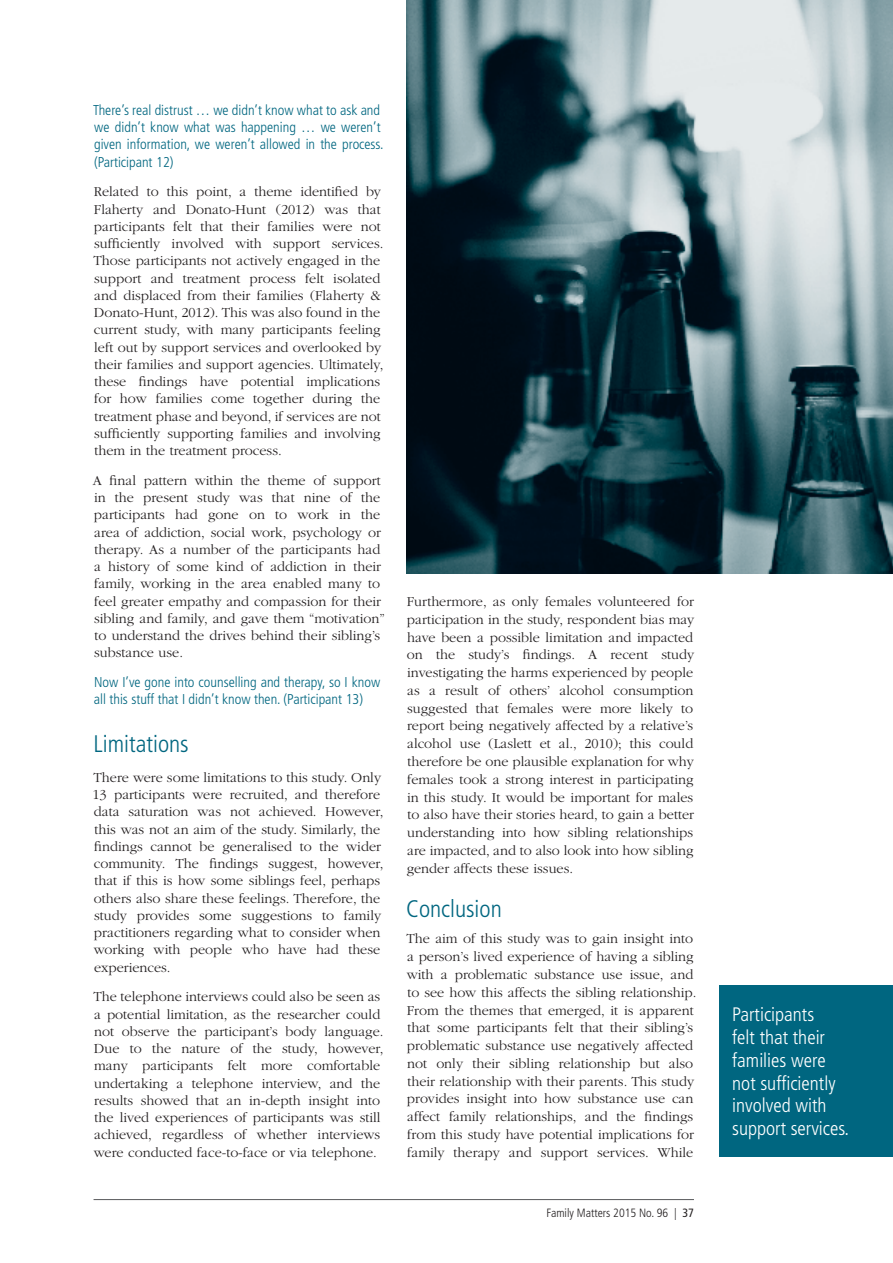
<style>
.page{position:relative;width:893px;height:1263px;background:#fff}
.page>*{position:absolute;margin:0;border:0;box-sizing:border-box;transform-origin:0 0}
.Heading_1{font:300 condensed 24px "Frutiger LT Std";color:#006680}
.t1{font:300 condensed 19.5px/23px "Frutiger LT Std";color:#fff}
.Body_Text{font:300 14.25px/17.2px "ITC Garamond Std";color:#231f20}
.t2{font:300 condensed 14.25px/17.2px "Frutiger LT Std";color:#006680}
.t3{font:300 condensed 12px "Frutiger LT Std";color:#231f20}
.s1{font-weight:400}
</style>
<div class="page">
<hr style="left:94px;top:1199px;width:600px;height:1px;background:#58595b">
<div style="left:719px;top:985px;width:174px;height:172px;background:#006680"></div>
<img style="left:406px;top:0;width:487px;height:573px">
<p class="t2" style="left:93px;top:102px;width:292px">There’s real distrust … we didn’t know what to ask and we didn’t know what was happening … we weren’t given information, we weren’t allowed in the process. (Participant 12)</p>
<p class="Body_Text" style="left:94px;top:183px;width:291px">Related to this point, a theme identified by Flaherty and Donato-Hunt (2012) was that participants felt that their families were not sufficiently involved with support services.<br>Those participants not actively engaged in the support and treatment process felt isolated and displaced from their families (Flaherty &amp; Donato-Hunt, 2012). This was also found in the current study, with many participants feeling left out by support services and overlooked by their families and support agencies. Ultimately, these findings have potential implications for how families come together during the treatment phase and beyond, if services are not sufficiently supporting families and involving them in the treatment process.</p>
<p class="Body_Text" style="left:93px;top:472px;width:294px">A final pattern within the theme of support in the present study was that nine of the participants had gone on to work in the area of addiction, social work, psychology or therapy. As a number of the participants had a history of some kind of addiction in their family, working in the area enabled many to feel greater empathy and compassion for their sibling and family, and gave them “motivation” to understand the drives behind their sibling’s substance use.</p>
<p class="t2" style="left:94px;top:674px;width:288px">Now I’ve gone into counselling and therapy, so I know all this stuff that I didn’t know then. (Participant 13)</p>
<h3 class="Heading_1" style="left:94px;top:730px;width:97px">Limitations</h3>
<p class="Body_Text" style="left:92px;top:769px;width:293px">There were some limitations to this study. Only 13 participants were recruited, and therefore data saturation was not achieved. However, this was not an aim of the study. Similarly, the findings cannot be generalised to the wider community. The findings suggest, however, that if this is how some siblings feel, perhaps others also share these feelings. Therefore, the study provides some suggestions to family practitioners regarding what to consider when working with people who have had these experiences.</p>
<p class="Body_Text" style="left:94px;top:988px;width:291px">The telephone interviews could also be seen as a potential limitation, as the researcher could not observe the participant’s body language.<br>Due to the nature of the study, however, many participants felt more comfortable undertaking a telephone interview, and the results showed that an in-depth insight into the lived experiences of participants was still achieved, regardless of whether interviews were conducted face-to-face or via telephone.</p>
<p class="Body_Text" style="left:407px;top:593px;width:289px;line-height:17.7px;text-align:justify">Furthermore, as only females volunteered for participation in the study, respondent bias may have been a possible limitation and impacted on the study’s findings. A recent study investigating the harms experienced by people as a result of others’ alcohol consumption suggested that females were more likely to report being negatively affected by a relative’s alcohol use (Laslett et al., 2010); this could therefore be one plausible explanation for why females took a strong interest in participating in this study. It would be important for males to also have their stories heard, to gain a better understanding into how sibling relationships are impacted, and to also look into how sibling gender affects these issues.</p>
<h3 class="Heading_1" style="left:406px;top:895px;width:97px">Conclusion</h3>
<p class="Body_Text" style="left:407px;top:930px;width:291px;line-height:17.7px">The aim of this study was to gain insight into a person’s lived experience of having a sibling with a problematic substance use issue, and to see how this affects the sibling relationship.<br>From the themes that emerged, it is apparent that some participants felt that their sibling’s problematic substance use negatively affected not only their sibling relationship but also their relationship with their parents. This study provides insight into how substance use can affect family relationships, and the findings from this study have potential implications for family therapy and support services. While</p>
<p class="t3" style="left:547px;top:1206px;width:149px">Family Matters 2015 No. 96 | <span class="s1">37</span></p>
<h2 class="t1" style="left:732px;top:1003px;width:119px">Participants<br>felt that their families were not sufficiently involved with support services.</h2>
</div>
